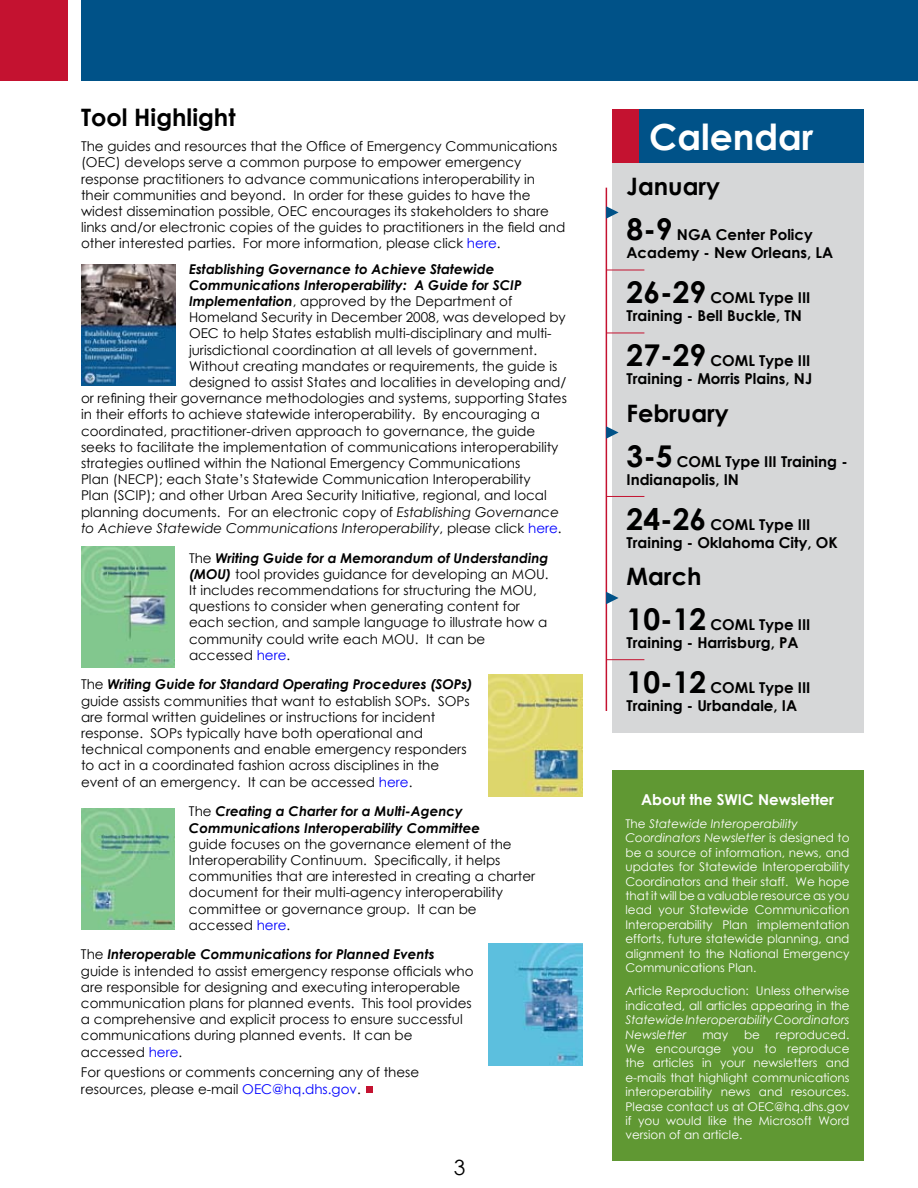
<style>
.page{position:relative;width:918px;height:1188px;background:#fff}
.page>*{position:absolute;margin:0;border:0;box-sizing:border-box;transform-origin:0 0}
.t1{font:700 36px "Century Gothic";color:#fff}
.t2{font:700 24px "Century Gothic";color:#000}
.t3{font:21px "Century Gothic";color:#000}
.t4{font:700 15px/18px "Century Gothic";color:#000}
.t5{font:700 15px "Century Gothic";color:#fff}
.t6{font:13.5px/16.2px "Century Gothic";color:#000}
.t7{font:italic 700 13.5px/16.2px "Century Gothic";color:#000}
.t8{font:italic 13.5px "Century Gothic";color:#000}
.t9{font:12px/14.4px "Century Gothic";color:#fff}
.t10{font:italic 12px/14.4px "Century Gothic";color:#fff}
.s1{color:#00f}
.s2{font-weight:700;font-style:italic}
.s3{font-style:italic}
.s4{font-style:normal}
.s5{font-style:normal;color:#00f}
.s6{font-weight:400;font-style:normal}
.s7{font-size:30px}
</style>
<div class="page">
<div style="left:0;top:0;width:68px;height:81px;background:#c41230"></div>
<div style="left:81px;top:0;width:837px;height:81px;background:#005288"></div>
<div style="left:612px;top:771px;width:251px;height:390px;background:#609833"></div>
<div style="left:612px;top:109px;width:251px;height:624px;background:#d6d7d8"></div>
<div style="left:637px;top:109px;width:226px;height:54px;background:#005288"></div>
<div style="left:612px;top:109px;width:27px;height:54px;background:#c41230"></div>
<hr style="left:606px;top:188px;width:1px;height:523px;background:#c41230">
<hr style="left:606px;top:270px;width:38px;height:1px;background:#c41230">
<hr style="left:606px;top:333px;width:38px;height:1px;background:#c41230">
<hr style="left:606px;top:496px;width:38px;height:1px;background:#c41230">
<hr style="left:606px;top:659px;width:38px;height:1px;background:#c41230">
<svg style="left:606px;top:206px;width:13px;height:13px"></svg>
<svg style="left:606px;top:592px;width:13px;height:12px"></svg>
<svg style="left:606px;top:426px;width:13px;height:13px"></svg>
<div style="left:366px;top:1086px;width:7px;height:7px;background:#c41230"></div>
<img style="left:81px;top:546px;width:94px;height:122px">
<img style="left:81px;top:264px;width:94px;height:122px">
<img style="left:488px;top:675px;width:94px;height:121px">
<img style="left:81px;top:808px;width:94px;height:122px">
<img style="left:488px;top:944px;width:94px;height:121px">
<h2 class="t2" style="left:81px;top:99px;width:156px">Tool Highlight</h2>
<p class="t6" style="left:81px;top:138px;width:486px">The guides and resources that the Office of Emergency Communications (OEC) develops serve a common purpose to empower emergency response practitioners to advance communications interoperability in their communities and beyond. In order for these guides to have the widest dissemination possible, OEC encourages its stakeholders to share links and/or electronic copies of the guides to practitioners in the field and other interested parties. For more information, please click <span class="s1">here</span>.</p>
<p class="t7" style="left:189px;top:260px;width:307px">Establishing Governance to Achieve Statewide</p>
<p class="t7" style="left:189px;top:276px;width:334px">Communications Interoperability: A Guide for SCIP</p>
<p class="t6" style="left:189px;top:293px;width:325px"><span class="s2">Implementation</span>, approved by the Department of</p>
<p class="t6" style="left:189px;top:309px;width:378px">Homeland Security in December 2008, was developed by</p>
<p class="t6" style="left:189px;top:325px;width:364px">OEC to help States establish multi-disciplinary and multi-</p>
<p class="t6" style="left:189px;top:341px;width:350px">jurisdictional coordination at all levels of government.</p>
<p class="t6" style="left:189px;top:358px;width:370px">Without creating mandates or requirements, the guide is</p>
<p class="t6" style="left:189px;top:374px;width:379px">designed to assist States and localities in developing and/</p>
<p class="t6" style="left:81px;top:390px;width:488px">or refining their governance methodologies and systems, supporting States</p>
<p class="t6" style="left:81px;top:406px;width:461px">in their efforts to achieve statewide interoperability. By encouraging a</p>
<p class="t6" style="left:81px;top:422px;width:456px">coordinated, practitioner-driven approach to governance, the guide</p>
<p class="t6" style="left:81px;top:439px;width:479px">seeks to facilitate the implementation of communications interoperability</p>
<p class="t6" style="left:81px;top:455px;width:441px">strategies outlined within the National Emergency Communications</p>
<p class="t6" style="left:81px;top:471px;width:451px">Plan (NECP); each State’s Statewide Communication Interoperability</p>
<p class="t6" style="left:81px;top:487px;width:467px">Plan (SCIP); and other Urban Area Security Initiative, regional, and local</p>
<p class="t6" style="left:81px;top:503px;width:480px">planning documents. For an electronic copy of <span class="s3">Establishing Governance</span></p>
<p class="t8" style="left:81px;top:518px;width:482px">to Achieve Statewide Communications Interoperability<span class="s4">, please click</span> <span class="s5">here</span><span class="s4">.</span></p>
<p class="t6" style="left:189px;top:549px;width:361px">The <span class="s2">Writing Guide for a Memorandum of Understanding (MOU)</span> tool provides guidance for developing an MOU.<br>It includes recommendations for structuring the MOU, questions to consider when generating content for each section, and sample language to illustrate how a community could write each MOU. It can be accessed <span class="s1">here</span>.</p>
<p class="t6" style="left:81px;top:676px;width:393px">The <span class="s2">Writing Guide for Standard Operating Procedures (SOPs) </span>guide assists communities that want to establish SOPs. SOPs are formal written guidelines or instructions for incident response. SOPs typically have both operational and technical components and enable emergency responders to act in a coordinated fashion across disciplines in the event of an emergency. It can be accessed <span class="s1">here</span>.</p>
<p class="t7" style="left:189px;top:803px;width:293px"><span class="s6">The</span> Creating a Charter for a Multi-Agency<br>Communications Interoperability Committee</p>
<p class="t6" style="left:189px;top:836px;width:348px">guide focuses on the governance element of the Interoperability Continuum. Specifically, it helps communities that are interested in creating a charter document for their multi-agency interoperability committee or governance group. It can be accessed <span class="s1">here</span>.</p>
<p class="t6" style="left:81px;top:946px;width:394px">The <span class="s2">Interoperable Communications for Planned Events </span>guide is intended to assist emergency response officials who are responsible for designing and executing interoperable communication plans for planned events. This tool provides a comprehensive and explicit process to ensure successful communications during planned events. It can be accessed <span class="s1">here</span>.</p>
<p class="t6" style="left:81px;top:1064px;width:340px">For questions or comments concerning any of these resources, please e-mail <span class="s1">OEC@hq.dhs.gov</span>.</p>
<h3 class="t3" style="left:454px;top:1152px;width:13px">3</h3>
<h1 class="t1" style="left:649px;top:109px;width:166px">Calendar</h1>
<h2 class="t2" style="left:627px;top:168px;width:95px">January</h2>
<p class="t4" style="left:627px;top:225px;width:208px"><span class="s7">8-9</span> NGA Center Policy<br>Academy - New Orleans, LA</p>
<p class="t4" style="left:627px;top:288px;width:185px"><span class="s7">26-29</span> COML Type III<br>Training - Bell Buckle, TN</p>
<p class="t4" style="left:627px;top:351px;width:187px"><span class="s7">27-29</span> COML Type III<br>Training - Morris Plains, NJ</p>
<h2 class="t2" style="left:627px;top:395px;width:104px">February</h2>
<p class="t4" style="left:627px;top:451px;width:223px"><span class="s7">3-5</span> COML Type III Training -<br>Indianapolis, IN</p>
<p class="t4" style="left:627px;top:514px;width:213px"><span class="s7">24-26</span> COML Type III<br>Training - Oklahoma City, OK</p>
<h2 class="t2" style="left:627px;top:558px;width:76px">March</h2>
<p class="t4" style="left:627px;top:615px;width:185px"><span class="s7">10-12</span> COML Type III<br>Training - Harrisburg, PA</p>
<p class="t4" style="left:627px;top:678px;width:185px"><span class="s7">10-12</span> COML Type III<br>Training - Urbandale, IA</p>
<p class="t5" style="left:641px;top:788px;width:194px">About the SWIC Newsletter</p>
<p class="t9" style="left:626px;top:816px;width:226px">The <span class="s3">Statewide Interoperability Coordinators Newsletter</span> is designed to be a source of information, news, and updates for Statewide Interoperability Coordinators and their staff. We hope that it will be a valuable resource as you lead your Statewide Communication Interoperability Plan implementation efforts, future statewide planning, and alignment to the National Emergency Communications Plan.</p>
<p class="t9" style="left:626px;top:984px;width:226px">Article Reproduction: Unless otherwise indicated, all articles appearing in the</p>
<p class="t10" style="left:626px;top:1012px;width:226px">Statewide Interoperability Coordinators<br>Newsletter</p>
<p class="t9" style="left:626px;top:1027px;width:226px;text-align:justify;text-indent:150px">reproduced.<br>We encourage you to reproduce the articles in your newsletters and e-mails that highlight communications interoperability news and resources.<br>Please contact us at OEC@hq.dhs.gov if you would like the Microsoft Word version of an article.</p>
<p class="t9" style="left:702px;top:1027px;width:27px">may</p>
<p class="t9" style="left:744px;top:1027px;width:17px">be</p>
</div>
